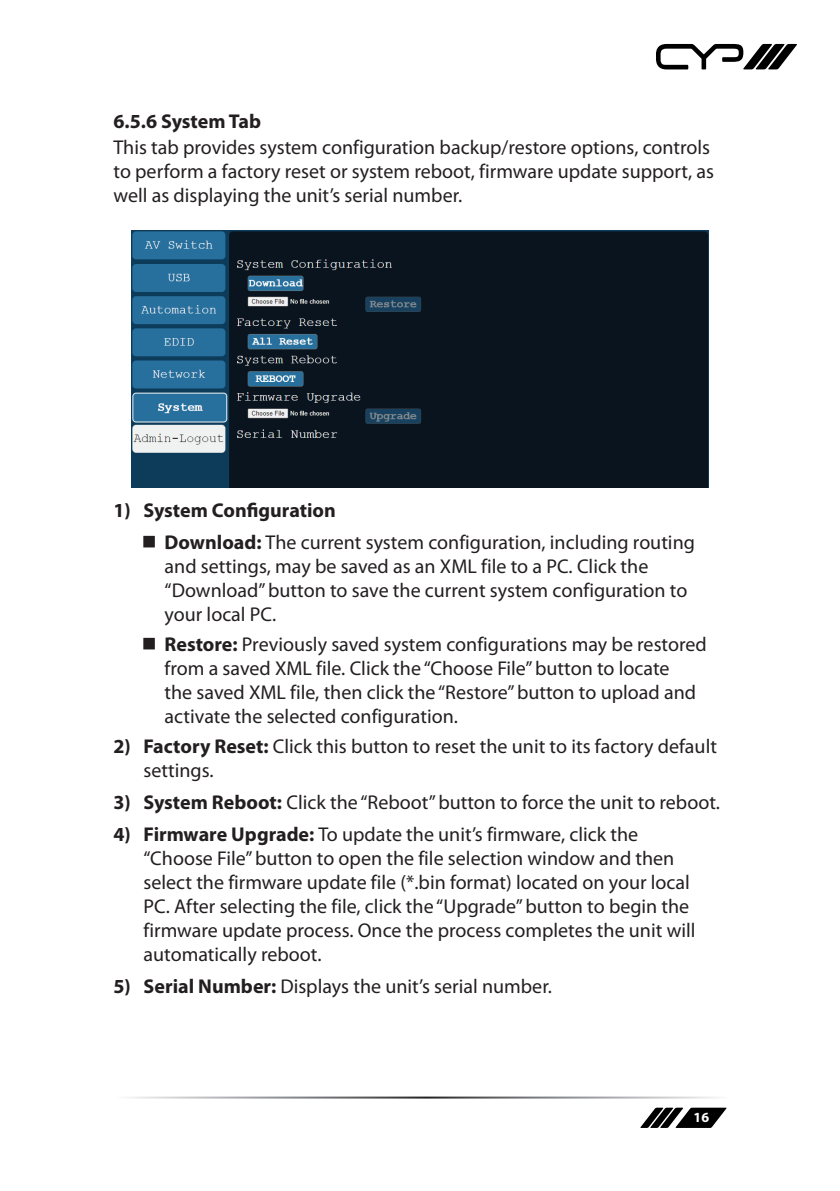
<style>
.page{position:relative;width:840px;height:1191px;background:#fff}
.page>*{position:absolute;margin:0;border:0;box-sizing:border-box;transform-origin:0 0}
.t1{font:20px/24px "Myriad Pro";color:#231f20}
.t2{font:700 20px "Myriad Pro";letter-spacing:-.005em;color:#231f20}
.t3{font:700 14px "Myriad Pro";color:#fff}
.s1{font-weight:700}
</style>
<div class="page">
<svg style="left:656px;top:44px;width:140px;height:25px"></svg>
<svg style="left:640px;top:1107px;width:86px;height:21px"></svg>
<img style="left:132px;top:230px;width:576px;height:258px">
<p class="t2" style="left:113px;top:109px;width:149px">6.5.6 System Tab</p>
<p class="t1" style="left:113px;top:135px;width:601px">This tab provides system configuration backup/restore options, controls to perform a factory reset or system reboot, firmware update support, as well as displaying the unit’s serial number.</p>
<p class="t1" style="left:164px;top:493px;width:531px;line-height:32px;text-indent:-51px"><span class="s1">1) System Configuration<br>Download:</span> The current system configuration, including routing</p>
<p class="t1" style="left:164px;top:553px;width:524px">and settings, may be saved as an XML file to a PC. Click the “Download” button to save the current system configuration to your local PC.</p>
<p class="t1" style="left:164px;top:631px;width:543px"><span class="s1">Restore:</span> Previously saved system configurations may be restored from a saved XML file. Click the “Choose File” button to locate<br>the saved XML file, then click the “Restore” button to upload and activate the selected configuration.</p>
<p class="t1" style="left:143px;top:733px;width:574px;text-indent:-30px"><span class="s1">2) Factory Reset:</span> Click this button to reset the unit to its factory default settings.</p>
<p class="t1" style="left:113px;top:789px;width:607px"><span class="s1">3) System Reboot:</span> Click the “Reboot” button to force the unit to reboot.</p>
<p class="t1" style="left:143px;top:821px;width:553px;text-indent:-30px"><span class="s1">4) Firmware Upgrade:</span> To update the unit’s firmware, click the “Choose File” button to open the file selection window and then select the firmware update file (*.bin format) located on your local PC. After selecting the file, click the “Upgrade” button to begin the firmware update process. Once the process completes the unit will automatically reboot.</p>
<p class="t1" style="left:113px;top:973px;width:439px"><span class="s1">5) Serial Number:</span> Displays the unit’s serial number.</p>
<p class="t3" style="left:693px;top:1108px;width:17px">16</p>
</div>
